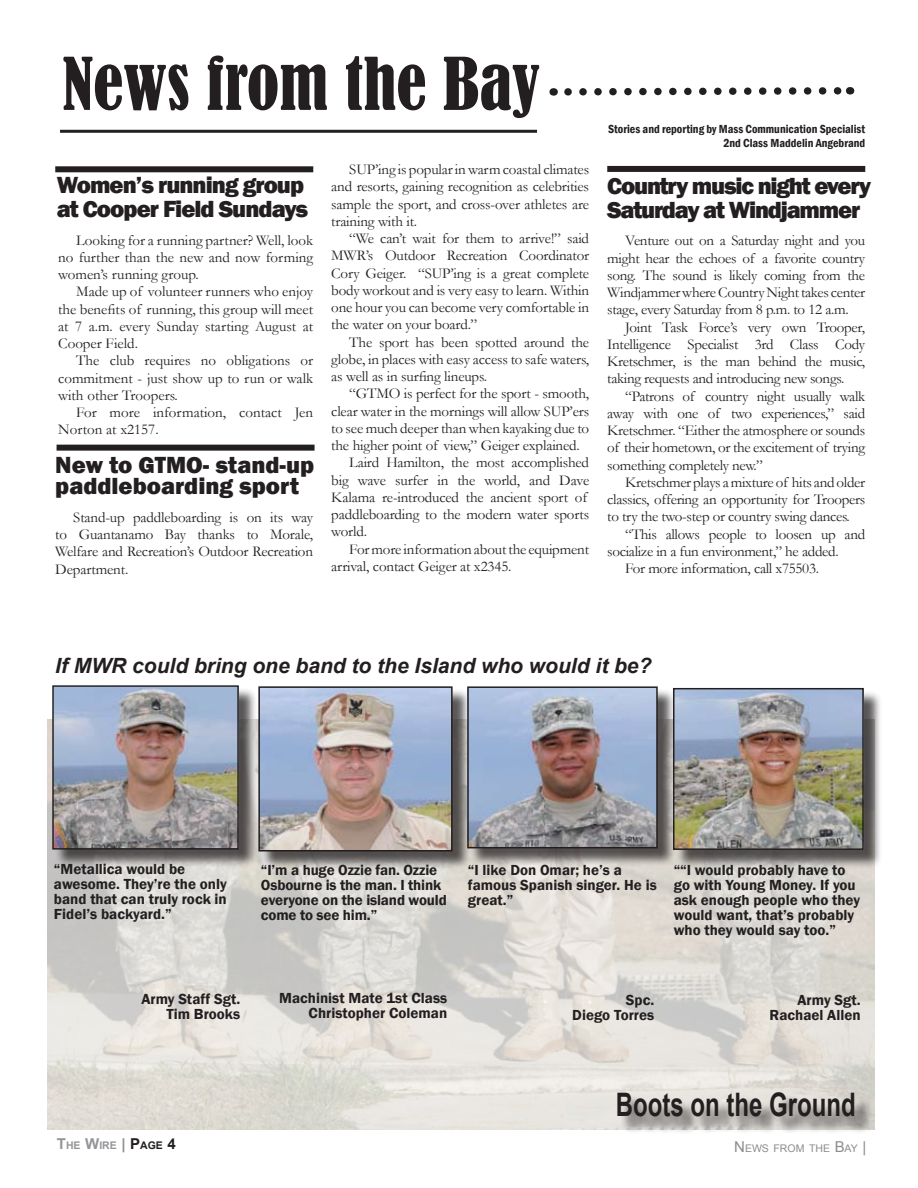
<style>
.page{position:relative;width:918px;height:1188px;background:#fff}
.page>*{position:absolute;margin:0;border:0;box-sizing:border-box;transform-origin:0 0}
.t1{font:condensed 67.5px "Bernard";color:#231f20}
.t2{font:700 32.4px "Arial";color:#231f20;scale:.74 1}
.t3{font:800 24px/24px "Franklin Gothic";letter-spacing:-.04em;color:#231f20}
.t4{font:800 24px/21px "Franklin Gothic";color:#231f20}
.t5{font:italic 700 21px "Arial";color:#231f20}
.t6{font:15px/17.2px "Garamond";letter-spacing:-.01em;color:#231f20;text-align:justify}
.t7{font:600 15px/15px "Franklin Gothic";color:#231f20}
.t8{font:600 condensed 12px/14.4px "Franklin Gothic";color:#231f20;text-align:right}
.t9{font:10.5px "Arial";color:#8a8c8e}
.t10{font:700 10.5px "Arial";color:#939598}
.s1{font-size:15px}
.s2{font-size:15px;color:#8f9194}
.s3{font-size:15px;color:#231f20}
.s4{color:#231f20}
</style>
<div class="page">
<img style="left:48px;top:720px;width:826px;height:409px">
<div style="left:620px;top:1095px;width:252px;height:39px;background:#231f20;opacity:.75"></div>
<svg style="left:564px;top:87px;width:287px;height:9px"></svg>
<hr style="left:60px;top:130px;width:477px;height:3px;background:#231f20">
<div style="left:55px;top:166px;width:258px;height:6px;background:#231f20"></div>
<div style="left:607px;top:166px;width:258px;height:6px;background:#231f20"></div>
<div style="left:55px;top:688px;width:203px;height:180px;background:#231f20;opacity:.75"></div>
<img style="left:54px;top:687px;width:183px;height:161px">
<div style="left:52px;top:685px;width:187px;height:165px;border:1px solid #231f20"></div>
<div style="left:261px;top:689px;width:210px;height:181px;background:#231f20;opacity:.75"></div>
<img style="left:261px;top:689px;width:189px;height:160px">
<div style="left:258px;top:686px;width:195px;height:166px;border:2px solid #231f20"></div>
<div style="left:469px;top:689px;width:207px;height:178px;background:#231f20;opacity:.75"></div>
<img style="left:470px;top:689px;width:185px;height:156px">
<div style="left:467px;top:686px;width:191px;height:162px;border:2px solid #231f20"></div>
<div style="left:675px;top:690px;width:208px;height:178px;background:#231f20;opacity:.75"></div>
<img style="left:676px;top:691px;width:185px;height:156px">
<div style="left:673px;top:688px;width:191px;height:162px;border:2px solid #231f20"></div>
<div style="left:57px;top:445px;width:258px;height:6px;background:#231f20"></div>
<h1 class="t1" style="left:62px;top:45px;width:479px">News from the Bay</h1>
<h3 class="t3" style="left:57px;top:173px;width:253px">Women’s running group at Cooper Field Sundays</h3>
<p class="t6" style="left:58px;top:231px;width:257px;text-indent:18px">Looking for a running partner? Well, look no further than the new and now forming women’s running group.</p>
<p class="t6" style="left:58px;top:283px;width:257px;text-indent:18px">Made up of volunteer runners who enjoy the benefits of running, this group will meet at 7 a.m. every Sunday starting August at Cooper Field.</p>
<p class="t6" style="left:58px;top:352px;width:256px;text-indent:18px">The club requires no obligations or commitment - just show up to run or walk with other Troopers.</p>
<p class="t6" style="left:58px;top:403px;width:256px;text-indent:18px">For more information, contact Jen<br>Norton at x2157.</p>
<h3 class="t4" style="left:55px;top:455px;width:261px">New to GTMO- stand-up paddleboarding sport</h3>
<p class="t6" style="left:55px;top:508px;width:259px;text-indent:18px">Stand-up paddleboarding is on its way to Guantanamo Bay thanks to Morale, Welfare and Recreation’s Outdoor Recreation Department.</p>
<p class="t6" style="left:331px;top:161px;width:259px;text-indent:18px">SUP’ing is popular in warm coastal climates and resorts, gaining recognition as celebrities sample the sport, and cross-over athletes are training with it.</p>
<p class="t6" style="left:331px;top:230px;width:259px;text-indent:18px">“We can’t wait for them to arrive!” said MWR’s Outdoor Recreation Coordinator Cory Geiger. “SUP’ing is a great complete body workout and is very easy to learn. Within one hour you can become very comfortable in the water on your board.”</p>
<p class="t6" style="left:331px;top:333px;width:259px;text-indent:18px">The sport has been spotted around the globe, in places with easy access to safe waters, as well as in surfing lineups.</p>
<p class="t6" style="left:349px;top:385px;width:241px">“GTMO is perfect for the sport - smooth,</p>
<p class="t6" style="left:331px;top:402px;width:259px">clear water in the mornings will allow SUP’ers</p>
<p class="t6" style="left:331px;top:419px;width:259px">to see much deeper than when kayaking due to</p>
<p class="t6" style="left:331px;top:437px;width:250px">the higher point of view,” Geiger explained.</p>
<p class="t6" style="left:349px;top:454px;width:241px">Laird Hamilton, the most accomplished</p>
<p class="t6" style="left:331px;top:471px;width:259px">big wave surfer in the world, and Dave</p>
<p class="t6" style="left:331px;top:488px;width:257px">Kalama re-introduced the ancient sport of</p>
<p class="t6" style="left:331px;top:506px;width:259px">paddleboarding to the modern water sports</p>
<p class="t6" style="left:331px;top:523px;width:37px">world.</p>
<p class="t6" style="left:349px;top:540px;width:241px">For more information about the equipment</p>
<p class="t6" style="left:331px;top:557px;width:182px">arrival, contact Geiger at x2345.</p>
<p class="t8" style="left:608px;top:122px;width:259px">Stories and reporting by Mass Communication Specialist<br>2nd Class Maddelin Angebrand</p>
<h3 class="t3" style="left:607px;top:174px;width:265px">Country music night every<br>Saturday at Windjammer</h3>
<p class="t6" style="left:607px;top:232px;width:259px;text-indent:18px">Venture out on a Saturday night and you might hear the echoes of a favorite country song. The sound is likely coming from the Windjammer where Country Night takes center stage, every Saturday from 8 p.m. to 12 a.m.</p>
<p class="t6" style="left:607px;top:318px;width:259px;text-indent:18px">Joint Task Force’s very own Trooper, Intelligence Specialist 3rd Class Cody Kretschmer, is the man behind the music, taking requests and introducing new songs.</p>
<p class="t6" style="left:607px;top:387px;width:259px;text-indent:18px">“Patrons of country night usually walk away with one of two experiences,” said Kretschmer. “Either the atmosphere or sounds of their hometown, or the excitement of trying something completely new.”</p>
<p class="t6" style="left:607px;top:473px;width:259px;text-indent:18px">Kretschmer plays a mixture of hits and older classics, offering an opportunity for Troopers to try the two-step or country swing dances.</p>
<p class="t6" style="left:625px;top:525px;width:241px">“This allows people to loosen up and</p>
<p class="t6" style="left:607px;top:542px;width:233px">socialize in a fun environment,” he added.</p>
<p class="t6" style="left:625px;top:559px;width:195px">For more information, call x75503.</p>
<h3 class="t5" style="left:55px;top:652px;width:598px">If MWR could bring one band to the Island who would it be?</h3>
<p class="t7" style="left:54px;top:862px;width:174px">“Metallica would be awesome. They’re the only band that can truly rock in<br>Fidel’s backyard.”</p>
<p class="t7" style="left:261px;top:863px;width:187px">“I’m a huge Ozzie fan. Ozzie<br>Osbourne is the man. I think everyone on the island would come to see him.”</p>
<p class="t7" style="left:674px;top:863px;width:188px">““I would probably have to go with Young Money. If you ask enough people who they would want, that’s probably who they would say too.”</p>
<p class="t7" style="left:468px;top:863px;width:190px">“I like Don Omar; he’s a famous Spanish singer. He is great.”</p>
<p class="t7" style="left:141px;top:991px;width:100px;text-align:right">Army Staff Sgt.<br>Tim Brooks</p>
<p class="t7" style="left:279px;top:991px;width:170px;text-align:right">Machinist Mate 1st Class<br>Christopher Coleman</p>
<p class="t7" style="left:572px;top:992px;width:83px;text-align:right">Spc.<br>Diego Torres</p>
<p class="t7" style="left:769px;top:992px;width:93px;text-align:right">Army Sgt.<br>Rachael Allen</p>
<h2 class="t2" style="left:616px;top:1083px;width:326px">Boots on the Ground</h2>
<p class="t10" style="left:57px;top:1139px;width:121px"><span class="s1">T</span>HE <span class="s1">W</span>IRE <span class="s2">|</span> <span class="s3">P</span><span class="s4">AGE</span> <span class="s3">4</span></p>
<p class="t9" style="left:734px;top:1141px;width:134px"><span class="s1">N</span>EWS FROM THE <span class="s1">B</span>AY <span class="s1">|</span></p>
</div>
